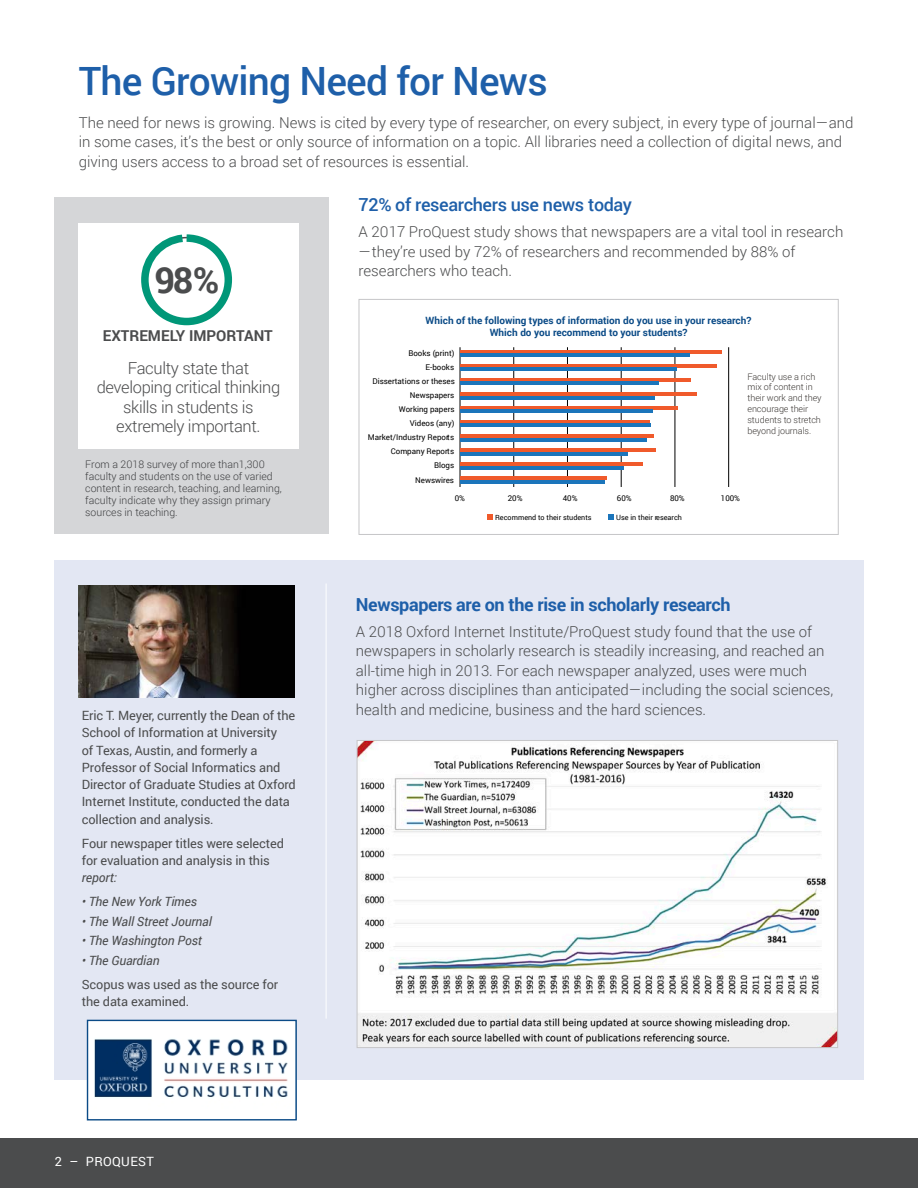
<style>
.page{position:relative;width:918px;height:1188px;background:#fff}
.page>*{position:absolute;margin:0;border:0;box-sizing:border-box;transform-origin:0 0}
.t1{font:500 39px "Roboto";letter-spacing:-.02em;color:#1e5fa9}
.t2{font:700 36px "Roboto";color:#4b4c4d}
.t3{font:700 18px "Roboto";letter-spacing:-.02em;color:#1e5fa9}
.t4{font:500 18px "Roboto";letter-spacing:-.02em;color:#1e5fa9}
.t5{font:300 16.5px/19.5px "Roboto";letter-spacing:-.02em;color:#4b4c4d;text-align:center}
.t6{font:300 15px/19.5px "Roboto";color:#4b4c4d}
.t7{font:700 15px "Roboto";color:#4b4c4d}
.t8{font:12.75px/17.2px "Roboto";letter-spacing:-.01em;color:#4b4c4d}
.t9{font:italic 12.75px "Roboto";letter-spacing:-.01em;color:#4b4c4d}
.t10{font:12.75px "Roboto";letter-spacing:.03em;color:#fff}
.t11{font:300 10.5px/12px "Roboto";color:#4b4c4d}
.t12{font:700 10.05px/12px "Roboto";color:#0b4b87;text-align:center}
.t13{font:300 9px/10.8px "Roboto";letter-spacing:-.01em;color:#3c3835}
.t14{font:7.95px/14.1px "Roboto";color:#000;text-align:right}
.t15{font:7.2px "Roboto";color:#000}
</style>
<div class="page">
<div style="left:54px;top:197px;width:274px;height:337px;background:#d5d6d8"></div>
<div style="left:0;top:1139px;width:918px;height:49px;background:#4b4c4d"></div>
<div style="left:79px;top:223px;width:220px;height:226px;background:#fff"></div>
<div style="left:54px;top:560px;width:810px;height:520px;background:#e3e7f3"></div>
<img style="left:359px;top:742px;width:477px;height:304px">
<div style="left:357px;top:740px;width:481px;height:308px;border:1px solid #c6c6c8"></div>
<img style="left:89px;top:1022px;width:206px;height:76px">
<div style="left:87px;top:1020px;width:210px;height:100px;border:1px solid #0b4b87"></div>
<img style="left:79px;top:586px;width:216px;height:112px">
<hr style="left:325px;top:584px;width:2px;height:434px;background:#fff">
<svg style="left:488px;top:515px;width:5px;height:5px"></svg>
<svg style="left:609px;top:515px;width:5px;height:5px"></svg>
<hr style="left:460px;top:347px;width:1px;height:140px;background:#000">
<hr style="left:513px;top:347px;width:1px;height:140px;background:#000">
<hr style="left:567px;top:347px;width:1px;height:140px;background:#000">
<hr style="left:621px;top:347px;width:1px;height:140px;background:#000">
<hr style="left:675px;top:347px;width:1px;height:140px;background:#000">
<hr style="left:728px;top:347px;width:1px;height:140px;background:#000">
<svg style="left:460px;top:350px;width:261px;height:4px"></svg>
<hr style="left:460px;top:354px;width:230px;height:3px;background:#1b75bb">
<hr style="left:460px;top:364px;width:256px;height:3px;background:#f05a2b">
<hr style="left:460px;top:367px;width:216px;height:4px;background:#1b75bb">
<svg style="left:460px;top:378px;width:231px;height:4px"></svg>
<hr style="left:460px;top:382px;width:199px;height:3px;background:#1b75bb">
<hr style="left:460px;top:392px;width:237px;height:4px;background:#f05a2b">
<hr style="left:460px;top:396px;width:194px;height:3px;background:#1b75bb">
<svg style="left:460px;top:406px;width:218px;height:4px"></svg>
<hr style="left:460px;top:410px;width:192px;height:3px;background:#1b75bb">
<svg style="left:460px;top:420px;width:190px;height:4px"></svg>
<hr style="left:460px;top:424px;width:191px;height:3px;background:#1b75bb">
<hr style="left:460px;top:434px;width:193px;height:4px;background:#f05a2b">
<hr style="left:460px;top:438px;width:186px;height:3px;background:#1b75bb">
<hr style="left:460px;top:448px;width:196px;height:4px;background:#f05a2b">
<hr style="left:460px;top:452px;width:168px;height:3px;background:#1b75bb">
<hr style="left:460px;top:462px;width:183px;height:4px;background:#f05a2b">
<hr style="left:460px;top:466px;width:164px;height:4px;background:#1b75bb">
<hr style="left:460px;top:476px;width:146px;height:4px;background:#f05a2b">
<hr style="left:460px;top:480px;width:145px;height:4px;background:#1b75bb">
<div style="left:359px;top:299px;width:480px;height:236px;border:1px solid #c6c6c8"></div>
<svg style="left:141px;top:234px;width:92px;height:92px"></svg>
<h1 class="t1" style="left:79px;top:54px;width:470px">The Growing Need for News</h1>
<p class="t6" style="left:79px;top:112px;width:776px">The need for news is growing. News is cited by every type of researcher, on every subject, in every type of journal—and in some cases, it’s the best or only source of information on a topic. All libraries need a collection of digital news, and giving users access to a broad set of resources is essential.</p>
<h2 class="t2" style="left:154px;top:255px;width:67px">98%</h2>
<p class="t7" style="left:103px;top:325px;width:172px">EXTREMELY IMPORTANT</p>
<p class="t5" style="left:97px;top:358px;width:185px">Faculty state that developing critical thinking skills in students is extremely important.</p>
<p class="t11" style="left:85px;top:458px;width:198px">From a 2018 survey of more than1,300 faculty and students on the use of varied content in research, teaching, and learning, faculty indicate why they assign primary sources in teaching.</p>
<p class="t8" style="left:82px;top:707px;width:216px">Eric T. Meyer, currently the Dean of the School of Information at University<br>of Texas, Austin, and formerly a Professor of Social Informatics and Director of Graduate Studies at Oxford Internet Institute, conducted the data collection and analysis.</p>
<p class="t8" style="left:82px;top:834px;width:204px">Four newspaper titles were selected for evaluation and analysis in this</p>
<p class="t9" style="left:82px;top:869px;width:37px">report:</p>
<p class="t9" style="left:82px;top:893px;width:117px">• The New York Times</p>
<p class="t9" style="left:82px;top:912px;width:131px">• The Wall Street Journal</p>
<p class="t9" style="left:82px;top:932px;width:122px">• The Washington Post</p>
<p class="t9" style="left:82px;top:952px;width:79px">• The Guardian</p>
<p class="t8" style="left:82px;top:976px;width:198px">Scopus was used as the source for the data examined.</p>
<p class="t10" style="left:55px;top:1153px;width:101px">2 – PROQUEST</p>
<p class="t4" style="left:359px;top:192px;width:275px">72% of researchers use news today</p>
<p class="t6" style="left:359px;top:222px;width:486px">A 2017 ProQuest study shows that newspapers are a vital tool in research —they’re used by 72% of researchers and recommended by 88% of researchers who teach.</p>
<p class="t12" style="left:426px;top:314px;width:327px">Which of the following types of information do you use in your research?<br>Which do you recommend to your students?</p>
<p class="t14" style="left:368px;top:346px;width:89px">Books (print)<br>E-books<br>Dissertations or theses<br>Newspapers<br>Working papers<br>Videos (any)<br>Market/Industry Reports<br>Company Reports<br>Blogs<br>Newswires</p>
<p class="t14" style="left:455px;top:491px;width:12px">0%</p>
<p class="t13" style="left:747px;top:371px;width:76px">Faculty use a rich mix of content in their work and they encourage their students to stretch beyond journals.</p>
<p class="t14" style="left:508px;top:491px;width:16px">20%</p>
<p class="t14" style="left:563px;top:491px;width:16px">40%</p>
<p class="t14" style="left:617px;top:491px;width:16px">60%</p>
<p class="t14" style="left:670px;top:491px;width:16px">80%</p>
<p class="t14" style="left:721px;top:491px;width:21px">100%</p>
<p class="t15" style="left:495px;top:512px;width:98px">Recommend to their students</p>
<p class="t15" style="left:616px;top:512px;width:67px">Use in their research</p>
<p class="t3" style="left:356px;top:592px;width:376px">Newspapers are on the rise in scholarly research</p>
<p class="t6" style="left:356px;top:621px;width:479px">A 2018 Oxford Internet Institute/ProQuest study found that the use of newspapers in scholarly research is steadily increasing, and reached an all-time high in 2013. For each newspaper analyzed, uses were much higher across disciplines than anticipated—including the social sciences, health and medicine, business and the hard sciences.</p>
</div>
